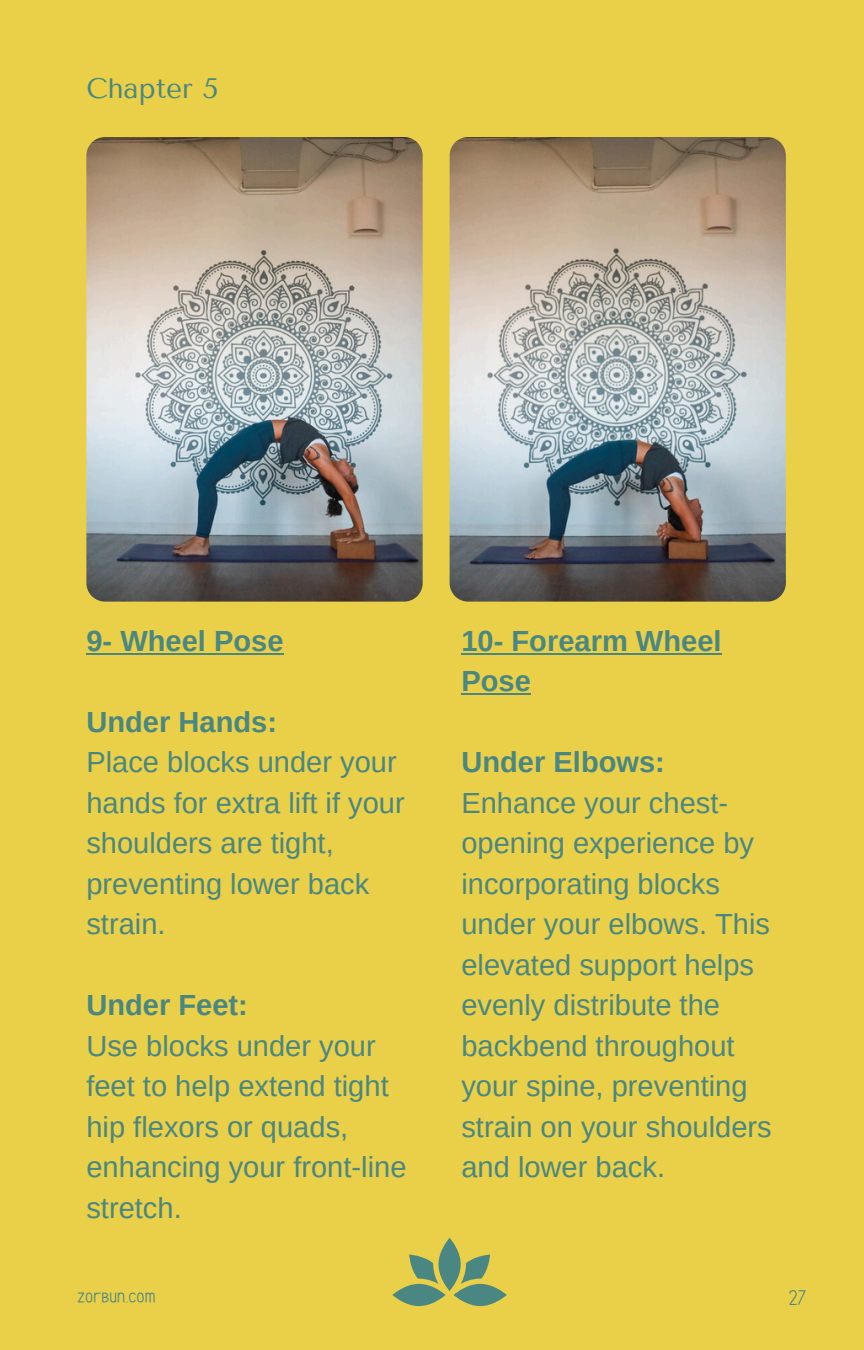
<style>
.page{position:relative;width:864px;height:1350px;background:#e9d048}
.page>*{position:absolute;margin:0;border:0;box-sizing:border-box;transform-origin:0 0}
.t1{font:29.03px/40.5px "Arimo";color:#4a8682}
.t2{font:700 29.03px/40.5px "Arimo";color:#4a8682}
.t3{font:28.12px "Tenor Sans";color:#4a8682}
.t4{font:20.25px "Maely";color:#4a8682}
.s1{font-weight:700}
</style>
<div class="page">
<svg style="left:392px;top:1238px;width:115px;height:68px"></svg>
<img style="left:86px;top:137px;width:337px;height:465px">
<hr style="left:86px;top:653px;width:198px;height:1px;background:#4a8682">
<img style="left:450px;top:137px;width:336px;height:465px">
<hr style="left:461px;top:653px;width:261px;height:1px;background:#4a8682">
<hr style="left:461px;top:693px;width:70px;height:2px;background:#4a8682">
<h1 class="t3" style="left:86px;top:72px;width:134px">Chapter 5</h1>
<h2 class="t2" style="left:86px;top:621px;width:199px">9- Wheel Pose</h2>
<h2 class="t1" style="left:86px;top:702px;width:320px"><span class="s1">Under Hands:<br></span>Place blocks under your hands for extra lift if your shoulders are tight, preventing lower back strain.</h2>
<h1 class="t1" style="left:86px;top:985px;width:322px"><span class="s1">Under Feet:<br></span>Use blocks under your feet to help extend tight hip flexors or quads, enhancing your front-line stretch.</h1>
<h2 class="t2" style="left:461px;top:621px;width:262px">10- Forearm Wheel<br>Pose</h2>
<p class="t1" style="left:461px;top:742px;width:312px"><span class="s1">Under Elbows:<br></span>Enhance your chest&shy;opening experience by incorporating blocks under your elbows. This elevated support helps evenly distribute the backbend throughout your spine, preventing strain on your shoulders and lower back.</p>
<h2 class="t4" style="left:77px;top:1286px;width:80px">zorbun.com</h2>
<h2 class="t4" style="left:789px;top:1286px;width:19px">27</h2>
</div>
